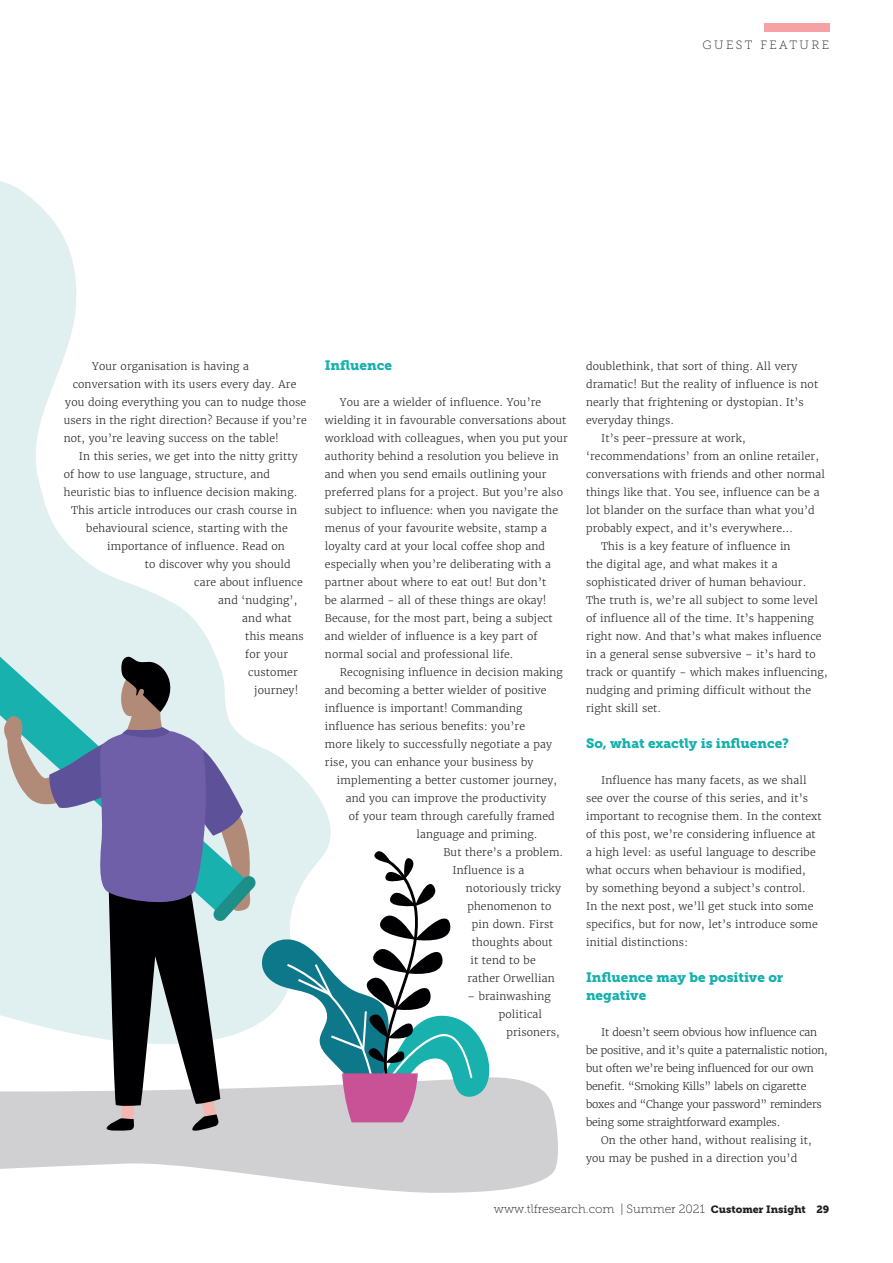
<style>
.page{position:relative;width:893px;height:1263px;background:#fff}
.page>*{position:absolute;margin:0;border:0;box-sizing:border-box;transform-origin:0 0}
.t1{font:13.5px/18px "Museo Slab 900";color:#16b0ad}
.t2{font:12px "Museo Slab 100";color:#231f20}
.t3{font:12px "Museo Slab 100";letter-spacing:.2em;color:#231f20}
.t4{font:300 10.5px/18px "Merriweather";letter-spacing:.01em;color:#231f20}
.t5{font:300 10.5px "Merriweather";letter-spacing:-.02em;color:#231f20}
.s1{font-family:"Museo Slab 900";font-size:10.5px}
</style>
<div class="page">
<svg style="left:0;top:1077px;width:558px;height:116px;fill:#d0cfd1"></svg>
<div style="left:764px;top:23px;width:65px;height:9px;background:#f6a2a5"></div>
<svg style="left:0;top:181px;width:490px;height:951px"></svg>
<p class="t3" style="left:703px;top:39px;width:128px">GUEST FEATURE</p>
<p class="t4" style="left:92px;top:357px;width:158px">Your organisation is having a</p>
<p class="t4" style="left:73px;top:375px;width:225px">conversation with its users every day. Are</p>
<p class="t4" style="left:65px;top:393px;width:243px">you doing everything you can to nudge those</p>
<p class="t4" style="left:64px;top:411px;width:244px">users in the right direction? Because if you’re</p>
<p class="t4" style="left:64px;top:429px;width:217px">not, you’re leaving success on the table!</p>
<p class="t4" style="left:79px;top:447px;width:221px">In this series, we get into the nitty gritty</p>
<p class="t4" style="left:64px;top:465px;width:208px">of how to use language, structure, and</p>
<p class="t4" style="left:64px;top:483px;width:235px">heuristic bias to influence decision making.</p>
<p class="t4" style="left:71px;top:501px;width:227px">This article introduces our crash course in</p>
<p class="t4" style="left:86px;top:519px;width:203px">behavioural science, starting with the</p>
<p class="t4" style="left:107px;top:537px;width:179px">importance of influence. Read on</p>
<p class="t4" style="left:145px;top:555px;width:147px">to discover why you should</p>
<p class="t4" style="left:194px;top:573px;width:110px">care about influence</p>
<p class="t4" style="left:218px;top:591px;width:80px">and ‘nudging’,</p>
<p class="t4" style="left:242px;top:609px;width:51px">and what</p>
<p class="t4" style="left:245px;top:627px;width:60px">this means</p>
<p class="t4" style="left:245px;top:645px;width:44px">for your</p>
<p class="t4" style="left:248px;top:663px;width:51px">customer</p>
<p class="t4" style="left:254px;top:681px;width:46px">journey!</p>
<p class="t1" style="left:325px;top:356px;width:69px">Influence</p>
<p class="t4" style="left:325px;top:393px;width:245px;text-indent:15px">You are a wielder of influence. You’re wielding it in favourable conversations about workload with colleagues, when you put your authority behind a resolution you believe in and when you send emails outlining your preferred plans for a project. But you’re also subject to influence: when you navigate the menus of your favourite website, stamp a loyalty card at your local coffee shop and especially when you’re deliberating with a partner about where to eat out! But don’t<br>be alarmed - all of these things are okay!<br>Because, for the most part, being a subject and wielder of influence is a key part of normal social and professional life.</p>
<p class="t4" style="left:325px;top:663px;width:239px;text-indent:15px">Recognising influence in decision making and becoming a better wielder of positive influence is important! Commanding influence has serious benefits: you’re<br>more likely to successfully negotiate a pay rise, you can enhance your business by</p>
<p class="t4" style="left:337px;top:771px;width:222px">implementing a better customer journey,</p>
<p class="t4" style="left:346px;top:789px;width:202px">and you can improve the productivity</p>
<p class="t4" style="left:349px;top:807px;width:207px">of your team through carefully framed</p>
<p class="t4" style="left:416px;top:825px;width:123px">language and priming.</p>
<p class="t4" style="left:443px;top:843px;width:121px">But there’s a problem.</p>
<p class="t4" style="left:452px;top:861px;width:74px">Influence is a</p>
<p class="t4" style="left:466px;top:879px;width:97px">notoriously tricky</p>
<p class="t4" style="left:467px;top:897px;width:85px">phenomenon to</p>
<p class="t4" style="left:472px;top:915px;width:83px">pin down. First</p>
<p class="t4" style="left:472px;top:933px;width:82px">thoughts about</p>
<p class="t4" style="left:470px;top:951px;width:67px">it tend to be</p>
<p class="t4" style="left:467px;top:969px;width:89px">rather Orwellian</p>
<p class="t4" style="left:467px;top:987px;width:85px">– brainwashing</p>
<p class="t4" style="left:499px;top:1005px;width:45px">political</p>
<p class="t4" style="left:506px;top:1023px;width:55px">prisoners,</p>
<p class="t4" style="left:586px;top:357px;width:213px">doublethink, that sort of thing. All very</p>
<p class="t4" style="left:586px;top:375px;width:234px">dramatic! But the reality of influence is not</p>
<p class="t4" style="left:586px;top:393px;width:219px">nearly that frightening or dystopian. It’s</p>
<p class="t4" style="left:586px;top:411px;width:90px">everyday things.</p>
<p class="t4" style="left:601px;top:429px;width:146px">It’s peer-pressure at work,</p>
<p class="t4" style="left:586px;top:447px;width:234px">‘recommendations’ from an online retailer,</p>
<p class="t4" style="left:586px;top:465px;width:240px">conversations with friends and other normal</p>
<p class="t4" style="left:586px;top:483px;width:235px">things like that. You see, influence can be a</p>
<p class="t4" style="left:586px;top:501px;width:230px">lot blander on the surface than what you’d</p>
<p class="t4" style="left:586px;top:519px;width:209px">probably expect, and it’s everywhere…</p>
<p class="t4" style="left:601px;top:537px;width:191px">This is a key feature of influence in</p>
<p class="t4" style="left:586px;top:555px;width:193px">the digital age, and what makes it a</p>
<p class="t4" style="left:586px;top:573px;width:222px">sophisticated driver of human behaviour.</p>
<p class="t4" style="left:586px;top:591px;width:233px">The truth is, we’re all subject to some level</p>
<p class="t4" style="left:586px;top:609px;width:229px">of influence all of the time. It’s happening</p>
<p class="t4" style="left:586px;top:627px;width:237px">right now. And that’s what makes influence</p>
<p class="t4" style="left:586px;top:645px;width:231px">in a general sense subversive – it’s hard to</p>
<p class="t4" style="left:586px;top:663px;width:243px">track or quantify - which makes influencing,</p>
<p class="t4" style="left:586px;top:681px;width:227px">nudging and priming difficult without the</p>
<p class="t4" style="left:586px;top:699px;width:77px">right skill set.</p>
<p class="t1" style="left:586px;top:734px;width:205px">So, what exactly is influence?</p>
<p class="t4" style="left:586px;top:771px;width:237px;text-indent:15px">Influence has many facets, as we shall see over the course of this series, and it’s important to recognise them. In the context of this post, we’re considering influence at a high level: as useful language to describe what occurs when behaviour is modified,<br>by something beyond a subject’s control.<br>In the next post, we’ll get stuck into some specifics, but for now, let’s introduce some initial distinctions:</p>
<p class="t1" style="left:586px;top:968px;width:199px">Influence may be positive or negative</p>
<p class="t5" style="left:601px;top:1025px;width:218px">It doesn’t seem obvious how influence can</p>
<p class="t5" style="left:586px;top:1043px;width:243px">be positive, and it’s quite a paternalistic notion,</p>
<p class="t5" style="left:586px;top:1061px;width:229px">but often we’re being influenced for our own</p>
<p class="t5" style="left:586px;top:1079px;width:222px">benefit. “Smoking Kills” labels on cigarette</p>
<p class="t5" style="left:586px;top:1097px;width:237px">boxes and “Change your password” reminders</p>
<p class="t5" style="left:586px;top:1115px;width:196px">being some straightforward examples.</p>
<p class="t4" style="left:601px;top:1131px;width:212px">On the other hand, without realising it,</p>
<p class="t4" style="left:586px;top:1149px;width:213px">you may be pushed in a direction you’d</p>
<p class="t2" style="left:494px;top:1203px;width:337px">www.tlfresearch.com | Summer 2021 <span class="s1">Customer Insight 29</span></p>
</div>
